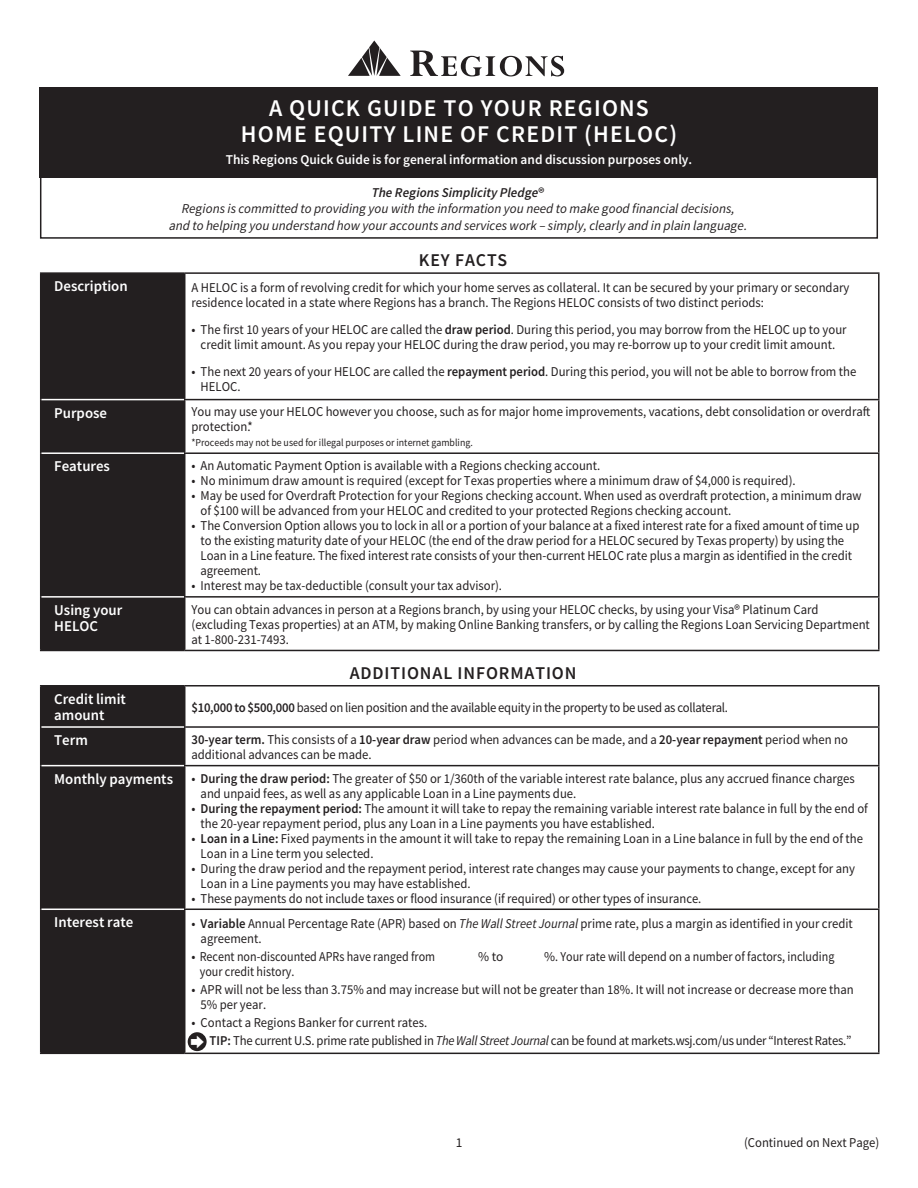
<style>
.page{position:relative;width:918px;height:1188px;background:#fff}
.page>*{position:absolute;margin:0;border:0;box-sizing:border-box;transform-origin:0 0}
.t1{font:600 24px/25.5px "Regions Sans";letter-spacing:.05em;color:#fff;text-align:center}
.t2{font:600 18px "Regions Sans";letter-spacing:.05em;color:#231f20}
.t3{font:600 15px/16.5px "Regions Sans";color:#fff}
.t4{font:13.5px/15px "Regions Sans";color:#231f20}
.t5{font:13.5px/15px "Regions Sans";color:#231f20;scale:.95 1}
.t6{font:italic 13.5px/16.5px "Regions Sans";color:#231f20;text-align:center}
.t7{font:13.5px/18px "Regions Sans";letter-spacing:-.02em;color:#231f20}
.t8{font:13.5px "Regions Sans";letter-spacing:-.02em;color:#231f20;scale:.95 1}
.t9{font:600 13.5px "Regions Sans";color:#fff}
.t10{font:italic 600 13.5px "Regions Sans";color:#231f20}
.t11{font:13.5px "Regions Sans";color:#231f20;scale:.9 1}
.t12{font:10.5px "Regions Sans";color:#231f20;scale:.95 1}
.s1{font-weight:600}
.s2{font-weight:600;font-size:15px;color:#fff}
.s3{font-style:italic}
</style>
<div class="page">
<div style="left:40px;top:88px;width:838px;height:90px;background:#231f20"></div>
<div style="left:40px;top:88px;width:838px;height:151px;border:2px solid #231f20"></div>
<svg style="left:348px;top:40px;width:53px;height:36px"></svg>
<svg style="left:410px;top:51px;width:154px;height:25px"></svg>
<div style="left:41px;top:274px;width:144px;height:779px;background:#231f20"></div>
<hr style="left:40px;top:274px;width:1px;height:126px;background:#231f20">
<hr style="left:184px;top:274px;width:1px;height:125px;background:#231f20">
<hr style="left:878px;top:274px;width:2px;height:125px;background:#231f20">
<hr style="left:40px;top:400px;width:1px;height:53px;background:#231f20">
<hr style="left:184px;top:400px;width:1px;height:52px;background:#231f20">
<hr style="left:878px;top:400px;width:2px;height:52px;background:#231f20">
<hr style="left:40px;top:453px;width:1px;height:144px;background:#231f20">
<hr style="left:184px;top:452px;width:696px;height:2px;background:#231f20">
<hr style="left:184px;top:454px;width:1px;height:142px;background:#231f20">
<hr style="left:878px;top:454px;width:2px;height:142px;background:#231f20">
<hr style="left:40px;top:597px;width:1px;height:53px;background:#231f20">
<hr style="left:184px;top:596px;width:696px;height:2px;background:#231f20">
<hr style="left:184px;top:598px;width:1px;height:52px;background:#231f20">
<hr style="left:878px;top:598px;width:2px;height:52px;background:#231f20">
<hr style="left:185px;top:650px;width:695px;height:1px;background:#231f20">
<hr style="left:40px;top:687px;width:1px;height:40px;background:#231f20">
<hr style="left:185px;top:685px;width:695px;height:2px;background:#231f20">
<hr style="left:184px;top:687px;width:1px;height:39px;background:#231f20">
<hr style="left:878px;top:687px;width:2px;height:39px;background:#231f20">
<hr style="left:40px;top:727px;width:1px;height:39px;background:#231f20">
<hr style="left:184px;top:726px;width:696px;height:2px;background:#231f20">
<hr style="left:184px;top:728px;width:1px;height:37px;background:#231f20">
<hr style="left:878px;top:728px;width:2px;height:37px;background:#231f20">
<hr style="left:40px;top:766px;width:1px;height:143px;background:#231f20">
<hr style="left:184px;top:765px;width:696px;height:1px;background:#231f20">
<hr style="left:184px;top:766px;width:1px;height:143px;background:#231f20">
<hr style="left:878px;top:766px;width:2px;height:143px;background:#231f20">
<hr style="left:40px;top:909px;width:1px;height:144px;background:#231f20">
<hr style="left:184px;top:909px;width:696px;height:1px;background:#231f20">
<hr style="left:184px;top:910px;width:1px;height:143px;background:#231f20">
<hr style="left:878px;top:910px;width:2px;height:143px;background:#231f20">
<hr style="left:185px;top:1053px;width:695px;height:1px;background:#231f20">
<hr style="left:41px;top:452px;width:143px;height:2px;background:#fff">
<hr style="left:41px;top:596px;width:143px;height:2px;background:#fff">
<hr style="left:40px;top:650px;width:145px;height:1px;background:#231f20">
<hr style="left:40px;top:1053px;width:145px;height:1px;background:#231f20">
<hr style="left:184px;top:399px;width:696px;height:1px;background:#231f20">
<hr style="left:40px;top:272px;width:145px;height:2px;background:#231f20">
<hr style="left:185px;top:272px;width:695px;height:2px;background:#231f20">
<hr style="left:41px;top:399px;width:143px;height:1px;background:#fff">
<hr style="left:40px;top:685px;width:145px;height:2px;background:#231f20">
<hr style="left:41px;top:909px;width:143px;height:1px;background:#fff">
<hr style="left:41px;top:726px;width:143px;height:2px;background:#fff">
<hr style="left:41px;top:765px;width:143px;height:1px;background:#fff">
<svg style="left:188px;top:1032px;width:19px;height:19px"></svg>
<svg style="left:191px;top:1035px;width:13px;height:13px"></svg>
<h1 class="t1" style="left:241px;top:95px;width:438px">A QUICK GUIDE TO YOUR REGIONS<br>HOME EQUITY LINE OF CREDIT (HELOC)</h1>
<p class="t9" style="left:226px;top:151px;width:468px">This Regions Quick Guide is for general information and discussion purposes only.</p>
<p class="t10" style="left:372px;top:184px;width:174px">The Regions Simplicity Pledge®</p>
<p class="t6" style="left:169px;top:201px;width:580px">Regions is committed to providing you with the information you need to make good financial decisions,<br>and to helping you understand how your accounts and services work – simply, clearly and in plain language.</p>
<h2 class="t2" style="left:419px;top:249px;width:90px">KEY FACTS</h2>
<p class="t3" style="left:54px;top:278px;width:75px">Description</p>
<p class="t5" style="left:191px;top:280px;width:694px">A HELOC is a form of revolving credit for which your home serves as collateral. It can be secured by your primary or secondary residence located in a state where Regions has a branch. The Regions HELOC consists of two distinct periods:</p>
<p class="t4" style="left:191px;top:322px;width:657px;text-align:center">• The first 10 years of your HELOC are called the <span class="s1">draw period</span>. During this period, you may borrow from the HELOC up to your credit limit amount. As you repay your HELOC during the draw period, you may re-borrow up to your credit limit amount.</p>
<p class="t4" style="left:201px;top:364px;width:657px;text-indent:-9px">• The next 20 years of your HELOC are called the <span class="s1">repayment period</span>. During this period, you will not be able to borrow from the<br>HELOC.</p>
<p class="t3" style="left:54px;top:404px;width:54px">Purpose</p>
<p class="t5" style="left:191px;top:404px;width:716px">You may use your HELOC however you choose, such as for major home improvements, vacations, debt consolidation or overdraft protection*.</p>
<p class="t12" style="left:191px;top:436px;width:298px">*Proceeds may not be used for illegal purposes or internet gambling.</p>
<p class="t3" style="left:54px;top:458px;width:57px">Features</p>
<p class="t4" style="left:191px;top:458px;width:410px">• An Automatic Payment Option is available with a Regions checking account.</p>
<p class="t4" style="left:191px;top:473px;width:606px">• No minimum draw amount is required (except for Texas properties where a minimum draw of $4,000 is required).</p>
<p class="t4" style="left:201px;top:488px;width:663px;text-indent:-9px">• May be used for Overdraft Protection for your Regions checking account. When used as overdraft protection, a minimum draw of $100 will be advanced from your HELOC and credited to your protected Regions checking account.</p>
<p class="t4" style="left:201px;top:518px;width:660px;text-indent:-9px">• The Conversion Option allows you to lock in all or a portion of your balance at a fixed interest rate for a fixed amount of time up to the existing maturity date of your HELOC (the end of the draw period for a HELOC secured by Texas property) by using the Loan in a Line feature. The fixed interest rate consists of your then-current HELOC rate plus a margin as identified in the credit agreement.</p>
<p class="t4" style="left:191px;top:578px;width:312px">• Interest may be tax-deductible (consult your tax advisor).</p>
<p class="t3" style="left:54px;top:601px;width:70px">Using your<br>HELOC</p>
<p class="t5" style="left:191px;top:602px;width:716px">You can obtain advances in person at a Regions branch, by using your HELOC checks, by using your Visa® Platinum Card (excluding Texas properties) at an ATM, by making Online Banking transfers, or by calling the Regions Loan Servicing Department at 1-800-231-7493.</p>
<h2 class="t2" style="left:350px;top:661px;width:228px">ADDITIONAL INFORMATION</h2>
<p class="t3" style="left:54px;top:690px;width:73px">Credit limit amount</p>
<p class="t8" style="left:191px;top:699px;width:566px"><span class="s1">$10,000 to $500,000</span> based on lien position and the available equity in the property to be used as collateral.</p>
<p class="t3" style="left:54px;top:732px;width:35px">Term</p>
<p class="t5" style="left:191px;top:732px;width:693px"><span class="s1">30-year term.</span> This consists of a <span class="s1">10-year draw</span> period when advances can be made, and a <span class="s1">20-year repayment</span> period when no additional advances can be made.</p>
<p class="t4" style="left:201px;top:770px;width:656px;text-indent:-146px"><span class="s2">Monthly payments</span> • <span class="s1">During the draw period:</span> The greater of $50 or 1/360th of the variable interest rate balance, plus any accrued finance charges and unpaid fees, as well as any applicable Loan in a Line payments due.</p>
<p class="t4" style="left:201px;top:800px;width:669px;text-indent:-9px">• <span class="s1">During the repayment period:</span> The amount it will take to repay the remaining variable interest rate balance in full by the end of the 20-year repayment period, plus any Loan in a Line payments you have established.</p>
<p class="t4" style="left:201px;top:830px;width:664px;text-indent:-9px">• <span class="s1">Loan in a Line:</span> Fixed payments in the amount it will take to repay the remaining Loan in a Line balance in full by the end of the<br>Loan in a Line term you selected.</p>
<p class="t4" style="left:201px;top:860px;width:656px;text-indent:-9px">• During the draw period and the repayment period, interest rate changes may cause your payments to change, except for any<br>Loan in a Line payments you may have established.</p>
<p class="t4" style="left:191px;top:890px;width:511px">• These payments do not include taxes or flood insurance (if required) or other types of insurance.</p>
<p class="t3" style="left:54px;top:914px;width:81px">Interest rate</p>
<p class="t4" style="left:201px;top:916px;width:654px;text-indent:-9px">• <span class="s1">Variable</span> Annual Percentage Rate (APR) based on <span class="s3">The Wall Street Journal</span> prime rate, plus a margin as identified in your credit agreement.</p>
<p class="t4" style="left:191px;top:949px;width:245px">• Recent non-discounted APRs have ranged from</p>
<p class="t4" style="left:478px;top:949px;width:27px">% to</p>
<p class="t4" style="left:544px;top:949px;width:292px">%. Your rate will depend on a number of factors, including</p>
<p class="t11" style="left:200px;top:963px;width:107px">your credit history.</p>
<p class="t4" style="left:201px;top:982px;width:655px;text-indent:-9px">• APR will not be less than 3.75% and may increase but will not be greater than 18%. It will not increase or decrease more than<br>5% per year.</p>
<p class="t7" style="left:209px;top:1013px;width:643px;text-indent:-18px">• Contact a Regions Banker for current rates.<br><span class="s1">TIP:</span> The current U.S. prime rate published in <span class="s3">The Wall Street Journal</span> can be found at markets.wsj.com/us under “Interest Rates.”</p>
<p class="t4" style="left:456px;top:1135px;width:8px">1</p>
<p class="t5" style="left:744px;top:1135px;width:144px">(Continued on Next Page)</p>
</div>
